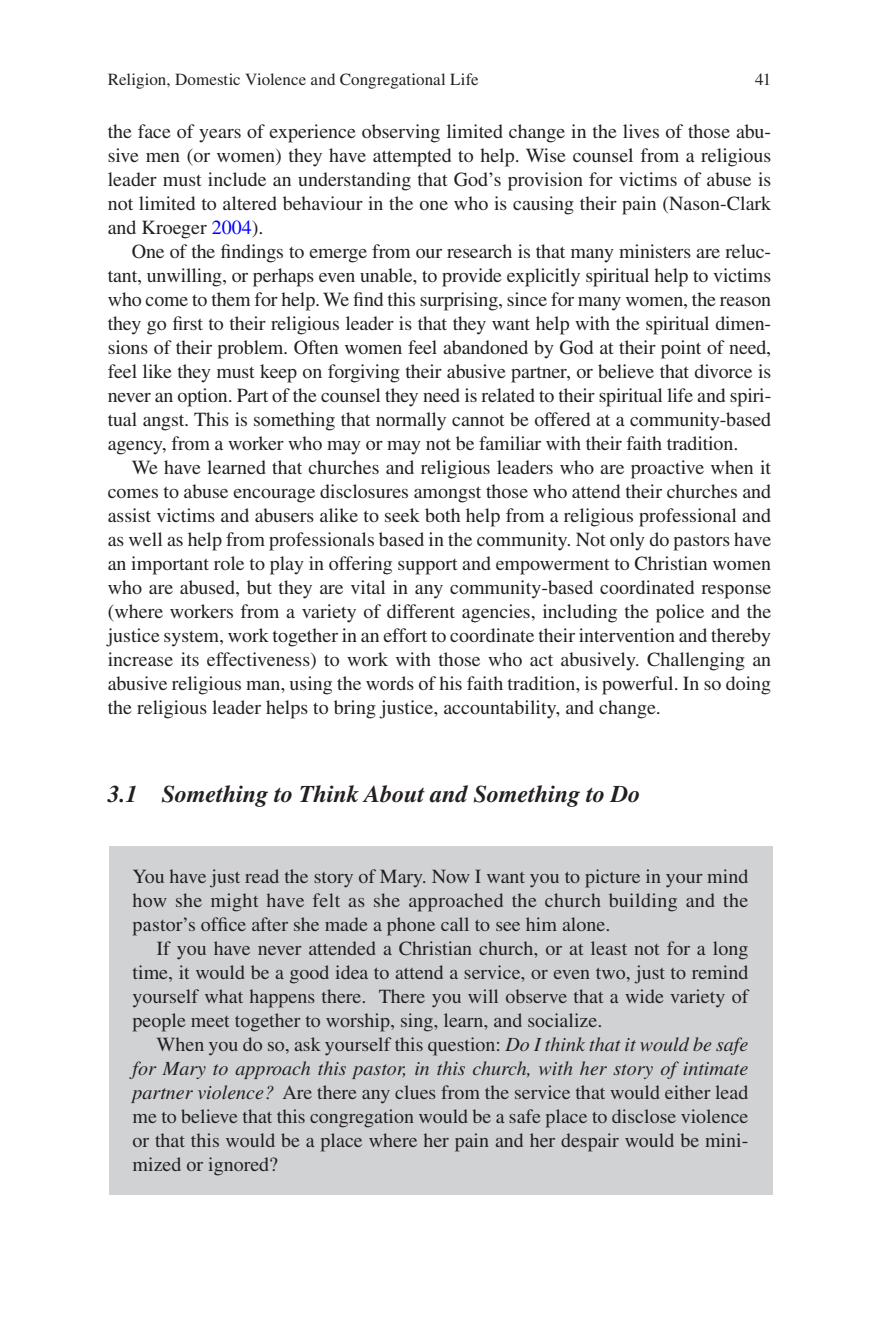
<style>
.page{position:relative;width:879px;height:1333px;background:#fff}
.page>*{position:absolute;margin:0;border:0;box-sizing:border-box;transform-origin:0 0}
.t1{font:italic 700 24px "Pxwllk Vwqhtw Times LT Std";color:#231f20}
.t2{font:20px/24px "Bgjmtm Clccbg Times LT Std";color:#231f20;text-align:justify}
.t3{font:italic 20px "Prskpd Jdmqdg Times LT Std";color:#231f20}
.t4{font:17px "Bgjmtm Clccbg Times LT Std";color:#231f20}
.s1{color:#00f}
.s2{font-family:"Prskpd Jdmqdg Times LT Std";font-style:italic}
</style>
<div class="page">
<div style="left:109px;top:1024px;width:663px;height:170px;background:#d1d2d4"></div>
<div style="left:109px;top:929px;width:663px;height:98px;background:#d1d2d4"></div>
<div style="left:109px;top:845px;width:663px;height:86px;background:#d1d2d4"></div>
<p class="t4" style="left:108px;top:70px;width:372px">Religion, Domestic Violence and Congregational Life</p>
<p class="t4" style="left:755px;top:70px;width:18px">41</p>
<p class="t2" style="left:108px;top:119px;width:665px">the face of years of experience observing limited change in the lives of those abu&shy;sive men (or women) they have attempted to help. Wise counsel from a religious leader must include an understanding that God’s provision for victims of abuse is not limited to altered behaviour in the one who is causing their pain (Nason-Clark and Kroeger <span class="s1">2004</span>).</p>
<p class="t2" style="left:108px;top:239px;width:665px;text-indent:24px">One of the findings to emerge from our research is that many ministers are reluc&shy;tant, unwilling, or perhaps even unable, to provide explicitly spiritual help to victims who come to them for help. We find this surprising, since for many women, the reason they go first to their religious leader is that they want help with the spiritual dimen&shy;sions of their problem. Often women feel abandoned by God at their point of need, feel like they must keep on forgiving their abusive partner, or believe that divorce is never an option. Part of the counsel they need is related to their spiritual life and spiri&shy;tual angst. This is something that normally cannot be offered at a community-based agency, from a worker who may or may not be familiar with their faith tradition.</p>
<p class="t2" style="left:108px;top:455px;width:665px;text-indent:24px">We have learned that churches and religious leaders who are proactive when it comes to abuse encourage disclosures amongst those who attend their churches and assist victims and abusers alike to seek both help from a religious professional and as well as help from professionals based in the community. Not only do pastors have an important role to play in offering support and empowerment to Christian women who are abused, but they are vital in any community-based coordinated response (where workers from a variety of different agencies, including the police and the justice system, work together in an effort to coordinate their intervention and thereby increase its effectiveness) to work with those who act abusively. Challenging an abusive religious man, using the words of his faith tradition, is powerful. In so doing the religious leader helps to bring justice, accountability, and change.</p>
<p class="t1" style="left:108px;top:780px;width:534px">3.1 Something to Think About and Something to Do</p>
<p class="t2" style="left:133px;top:864px;width:617px">You have just read the story of Mary. Now I want you to picture in your mind how she might have felt as she approached the church building and the pastor’s office after she made a phone call to see him alone.</p>
<p class="t2" style="left:133px;top:936px;width:617px;text-indent:24px">If you have never attended a Christian church, or at least not for a long time, it would be a good idea to attend a service, or even two, just to remind yourself what happens there. There you will observe that a wide variety of people meet together to worship, sing, learn, and socialize.</p>
<p class="t2" style="left:157px;top:1031px;width:593px">When you do so, ask yourself this question: <span class="s2">Do I think that it would be safe</span></p>
<p class="t3" style="left:133px;top:1056px;width:617px">for Mary to approach this pastor, in this church, with her story of intimate</p>
<p class="t2" style="left:133px;top:1079px;width:617px"><span class="s2">partner violence?</span> Are there any clues from the service that would either lead me to believe that this congregation would be a safe place to disclose violence or that this would be a place where her pain and her despair would be mini&shy;mized or ignored?</p>
</div>
